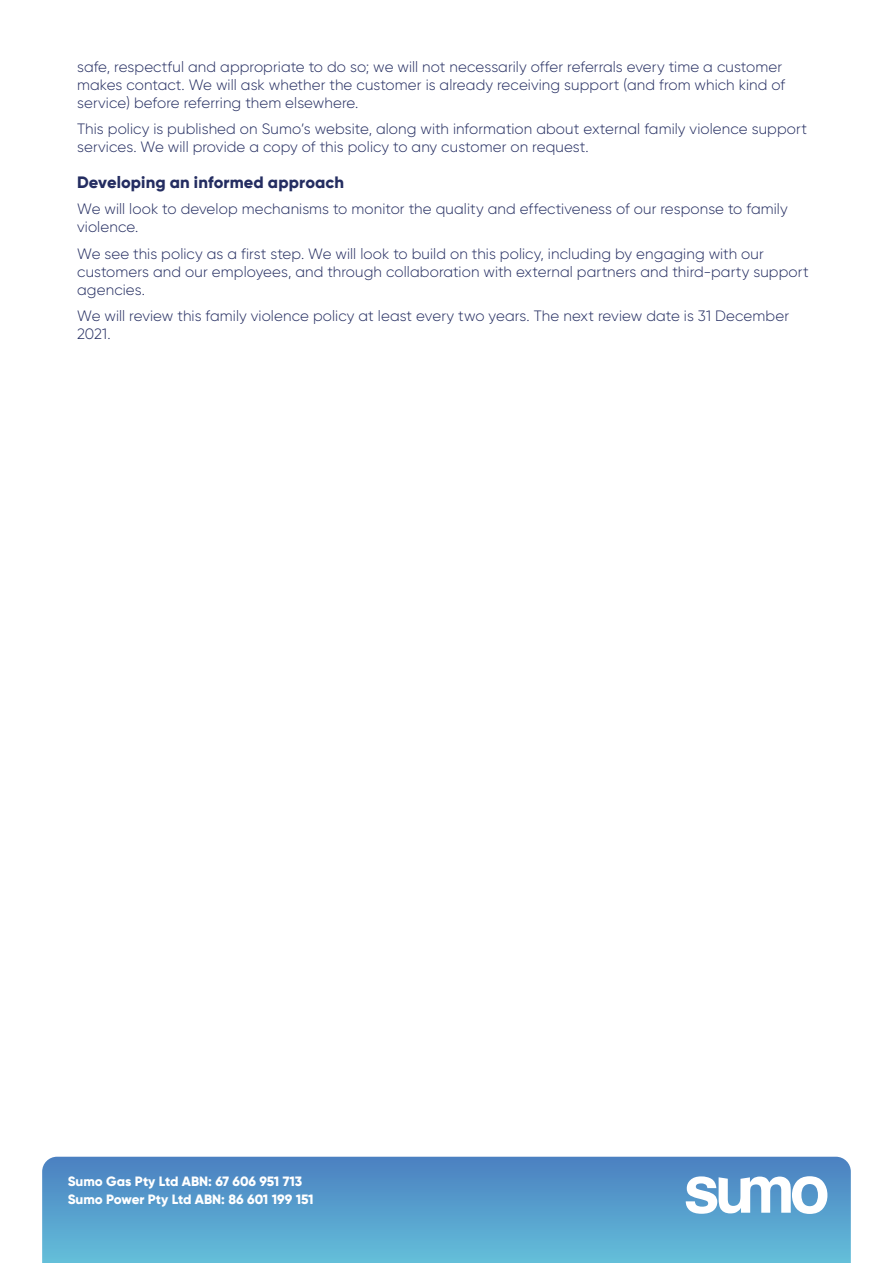
<style>
.page{position:relative;width:893px;height:1263px;background:#fff}
.page>*{position:absolute;margin:0;border:0;box-sizing:border-box;transform-origin:0 0}
.t1{font:800 16.5px "Gilroy";letter-spacing:.005em;color:#242d61}
.t2{font:300 15px/18px "Gilroy";letter-spacing:.005em;color:#242d61}
.t3{font:800 13.5px/18px "Gilroy";color:#fff}
</style>
<div class="page">
<svg style="left:42px;top:1157px;width:809px;height:106px;background:#579fcd"></svg>
<svg style="left:686px;top:1176px;width:141px;height:38px"></svg>
<p class="t2" style="left:77px;top:57px;width:709px">safe, respectful and appropriate to do so; we will not necessarily offer referrals every time a customer makes contact. We will ask whether the customer is already receiving support (and from which kind of service) before referring them elsewhere.</p>
<p class="t2" style="left:77px;top:120px;width:731px">This policy is published on Sumo’s website, along with information about external family violence support services. We will provide a copy of this policy to any customer on request.</p>
<p class="t1" style="left:77px;top:171px;width:268px">Developing an informed approach</p>
<p class="t2" style="left:77px;top:200px;width:712px">We will look to develop mechanisms to monitor the quality and effectiveness of our response to family violence.</p>
<p class="t2" style="left:77px;top:244px;width:733px">We see this policy as a first step. We will look to build on this policy, including by engaging with our customers and our employees, and through collaboration with external partners and third-party support agencies.</p>
<p class="t2" style="left:77px;top:307px;width:713px">We will review this family violence policy at least every two years. The next review date is 31 December<br>2021.</p>
<p class="t3" style="left:68px;top:1173px;width:248px">Sumo Gas Pty Ltd ABN: 67 606 951 713<br>Sumo Power Pty Ltd ABN: 86 601 199 151</p>
</div>
